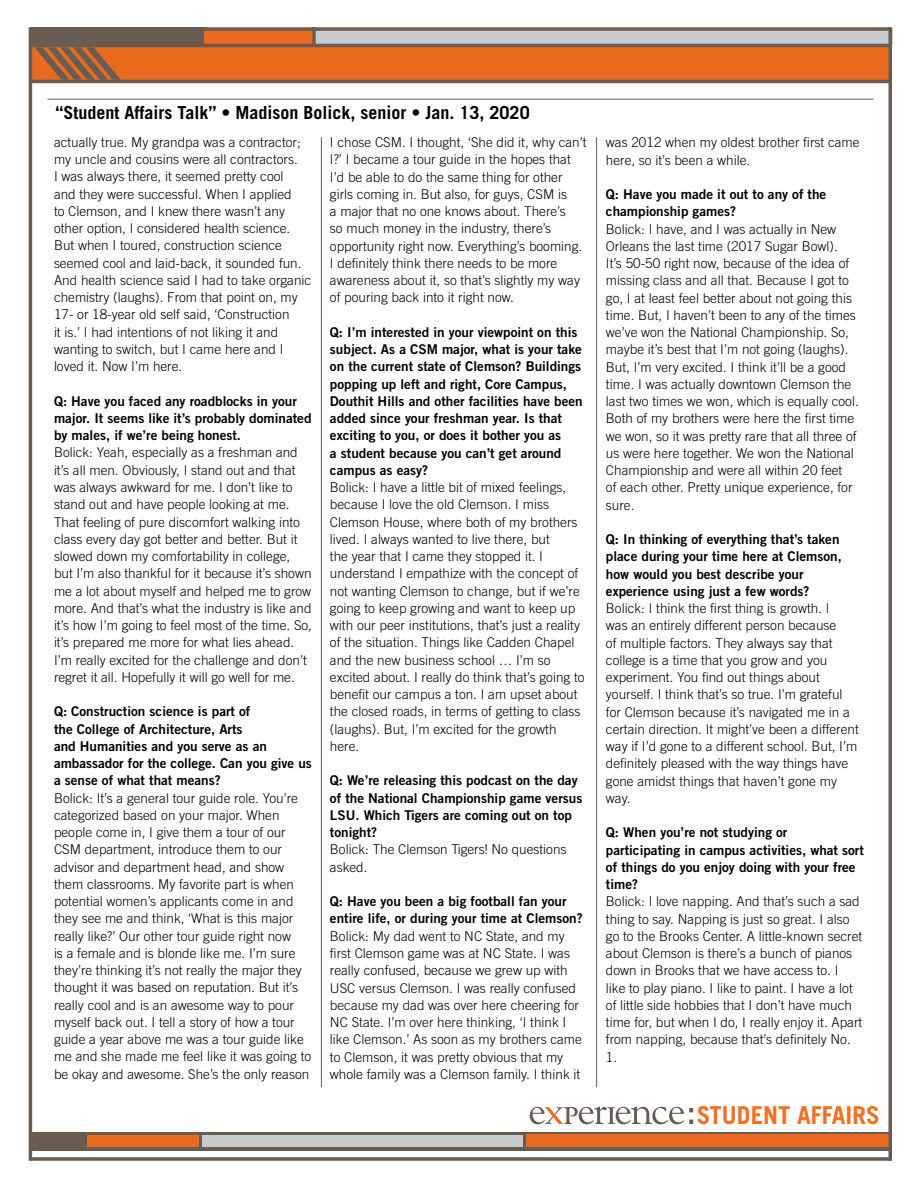
<style>
.page{position:relative;width:918px;height:1188px;background:#fff}
.page>*{position:absolute;margin:0;border:0;box-sizing:border-box;transform-origin:0 0}
.t1{font:700 24.6px "Trade Gothic LT Std";color:#f36f21}
.t2{font:700 18px "Trade Gothic LT Std";color:#000}
.t3{font:300 13.5px/17.2px "Trade Gothic LT Std";color:#000}
.t4{font:13.5px/17.2px "Trade Gothic LT Std Bd 2";color:#000}
</style>
<div class="page">
<div style="left:31px;top:1132px;width:859px;height:19px;background:#685c53"></div>
<div style="left:31px;top:27px;width:176px;height:19px;background:#685c53"></div>
<div style="left:316px;top:28px;width:576px;height:17px;background:#c9cacc"></div>
<div style="left:202px;top:1135px;width:321px;height:12px;background:#c9cacc"></div>
<div style="left:87px;top:1135px;width:112px;height:12px;background:#ea6a20"></div>
<div style="left:527px;top:1135px;width:363px;height:12px;background:#ea6a20"></div>
<div style="left:31px;top:46px;width:859px;height:35px;background:#ea6a20"></div>
<div style="left:204px;top:28px;width:109px;height:17px;background:#ea6a20"></div>
<svg style="left:32px;top:1157px;width:856px;height:4px;background:#796f67"></svg>
<svg style="left:204px;top:27px;width:684px;height:4px;background:#776b63"></svg>
<hr style="left:32px;top:44px;width:858px;height:3px;background:#685c52">
<hr style="left:30px;top:80px;width:860px;height:3px;background:#685c53">
<svg style="left:35px;top:47px;width:86px;height:33px"></svg>
<hr style="left:29px;top:27px;width:3px;height:1134px;background:#685c53">
<svg style="left:888px;top:27px;width:4px;height:1134px;background:#796e66"></svg>
<svg style="left:312px;top:27px;width:4px;height:17px"></svg>
<svg style="left:530px;top:1106px;width:163px;height:18px"></svg>
<hr style="left:47px;top:99px;width:827px;height:1px;background:#685c52">
<hr style="left:321px;top:137px;width:1px;height:950px;background:#685c52">
<hr style="left:596px;top:137px;width:1px;height:950px;background:#685c52">
<h2 class="t2" style="left:56px;top:102px;width:476px">“Student Affairs Talk” • Madison Bolick, senior • Jan. 13, 2020</h2>
<p class="t3" style="left:54px;top:133px;width:259px">actually true. My grandpa was a contractor; my uncle and cousins were all contractors.<br>I was always there, it seemed pretty cool<br>and they were successful. When I applied<br>to Clemson, and I knew there wasn’t any other option, I considered health science.<br>But when I toured, construction science seemed cool and laid-back, it sounded fun.<br>And health science said I had to take organic chemistry (laughs). From that point on, my 17- or 18-year old self said, ‘Construction<br>it is.’ I had intentions of not liking it and wanting to switch, but I came here and I loved it. Now I’m here.</p>
<p class="t4" style="left:54px;top:392px;width:259px">Q: Have you faced any roadblocks in your major. It seems like it’s probably dominated by males, if we’re being honest.</p>
<p class="t3" style="left:54px;top:444px;width:260px">Bolick: Yeah, especially as a freshman and it’s all men. Obviously, I stand out and that was always awkward for me. I don’t like to stand out and have people looking at me.<br>That feeling of pure discomfort walking into class every day got better and better. But it slowed down my comfortability in college, but I’m also thankful for it because it’s shown me a lot about myself and helped me to grow more. And that’s what the industry is like and it’s how I’m going to feel most of the time. So, it’s prepared me more for what lies ahead.<br>I’m really excited for the challenge and don’t regret it all. Hopefully it will go well for me.</p>
<p class="t4" style="left:54px;top:703px;width:259px">Q: Construction science is part of<br>the College of Architecture, Arts<br>and Humanities and you serve as an ambassador for the college. Can you give us a sense of what that means?</p>
<p class="t3" style="left:54px;top:789px;width:259px">Bolick: It’s a general tour guide role. You’re categorized based on your major. When people come in, I give them a tour of our CSM department, introduce them to our advisor and department head, and show them classrooms. My favorite part is when potential women’s applicants come in and they see me and think, ‘What is this major really like?’ Our other tour guide right now<br>is a female and is blonde like me. I’m sure they’re thinking it’s not really the major they thought it was based on reputation. But it’s really cool and is an awesome way to pour myself back out. I tell a story of how a tour guide a year above me was a tour guide like me and she made me feel like it was going to be okay and awesome. She’s the only reason</p>
<p class="t3" style="left:330px;top:134px;width:258px">I chose CSM. I thought, ‘She did it, why can’t I?’ I became a tour guide in the hopes that I’d be able to do the same thing for other girls coming in. But also, for guys, CSM is<br>a major that no one knows about. There’s<br>so much money in the industry, there’s opportunity right now. Everything’s booming.<br>I definitely think there needs to be more awareness about it, so that’s slightly my way of pouring back into it right now.</p>
<p class="t4" style="left:330px;top:323px;width:254px">Q: I’m interested in your viewpoint on this subject. As a CSM major, what is your take on the current state of Clemson? Buildings popping up left and right, Core Campus, Douthit Hills and other facilities have been added since your freshman year. Is that exciting to you, or does it bother you as<br>a student because you can’t get around campus as easy?</p>
<p class="t3" style="left:330px;top:479px;width:256px">Bolick: I have a little bit of mixed feelings, because I love the old Clemson. I miss Clemson House, where both of my brothers lived. I always wanted to live there, but<br>the year that I came they stopped it. I understand I empathize with the concept of not wanting Clemson to change, but if we’re going to keep growing and want to keep up with our peer institutions, that’s just a reality of the situation. Things like Cadden Chapel and the new business school … I’m so excited about. I really do think that’s going to benefit our campus a ton. I am upset about the closed roads, in terms of getting to class (laughs). But, I’m excited for the growth here.</p>
<p class="t4" style="left:330px;top:772px;width:254px">Q: We’re releasing this podcast on the day of the National Championship game versus<br>LSU. Which Tigers are coming out on top tonight?</p>
<p class="t3" style="left:330px;top:841px;width:238px">Bolick: The Clemson Tigers! No questions asked.</p>
<p class="t4" style="left:330px;top:893px;width:254px">Q: Have you been a big football fan your entire life, or during your time at Clemson?</p>
<p class="t3" style="left:330px;top:927px;width:253px">Bolick: My dad went to NC State, and my first Clemson game was at NC State. I was really confused, because we grew up with USC versus Clemson. I was really confused because my dad was over here cheering for NC State. I’m over here thinking, ‘I think I like Clemson.’ As soon as my brothers came to Clemson, it was pretty obvious that my whole family was a Clemson family. I think it</p>
<p class="t3" style="left:606px;top:134px;width:255px">was 2012 when my oldest brother first came here, so it’s been a while.</p>
<p class="t4" style="left:606px;top:185px;width:222px">Q: Have you made it out to any of the championship games?</p>
<p class="t3" style="left:606px;top:220px;width:254px">Bolick: I have, and I was actually in New Orleans the last time (2017 Sugar Bowl).<br>It’s 50-50 right now, because of the idea of missing class and all that. Because I got to go, I at least feel better about not going this time. But, I haven’t been to any of the times we’ve won the National Championship. So, maybe it’s best that I’m not going (laughs).<br>But, I’m very excited. I think it’ll be a good time. I was actually downtown Clemson the last two times we won, which is equally cool.<br>Both of my brothers were here the first time we won, so it was pretty rare that all three of us were here together. We won the National Championship and were all within 20 feet<br>of each other. Pretty unique experience, for sure.</p>
<p class="t4" style="left:606px;top:530px;width:237px">Q: In thinking of everything that’s taken place during your time here at Clemson, how would you best describe your experience using just a few words?</p>
<p class="t3" style="left:606px;top:599px;width:254px">Bolick: I think the first thing is growth. I<br>was an entirely different person because<br>of multiple factors. They always say that college is a time that you grow and you experiment. You find out things about yourself. I think that’s so true. I’m grateful for Clemson because it’s navigated me in a certain direction. It might’ve been a different way if I’d gone to a different school. But, I’m definitely pleased with the way things have gone amidst things that haven’t gone my way.</p>
<p class="t4" style="left:606px;top:824px;width:259px">Q: When you’re not studying or participating in campus activities, what sort of things do you enjoy doing with your free time?</p>
<p class="t3" style="left:606px;top:893px;width:258px">Bolick: I love napping. And that’s such a sad thing to say. Napping is just so great. I also go to the Brooks Center. A little-known secret about Clemson is there’s a bunch of pianos down in Brooks that we have access to. I<br>like to play piano. I like to paint. I have a lot of little side hobbies that I don’t have much time for, but when I do, I really enjoy it. Apart from napping, because that’s definitely No.<br>1.</p>
<h1 class="t1" style="left:697px;top:1100px;width:185px">STUDENT AFFAIRS</h1>
</div>
